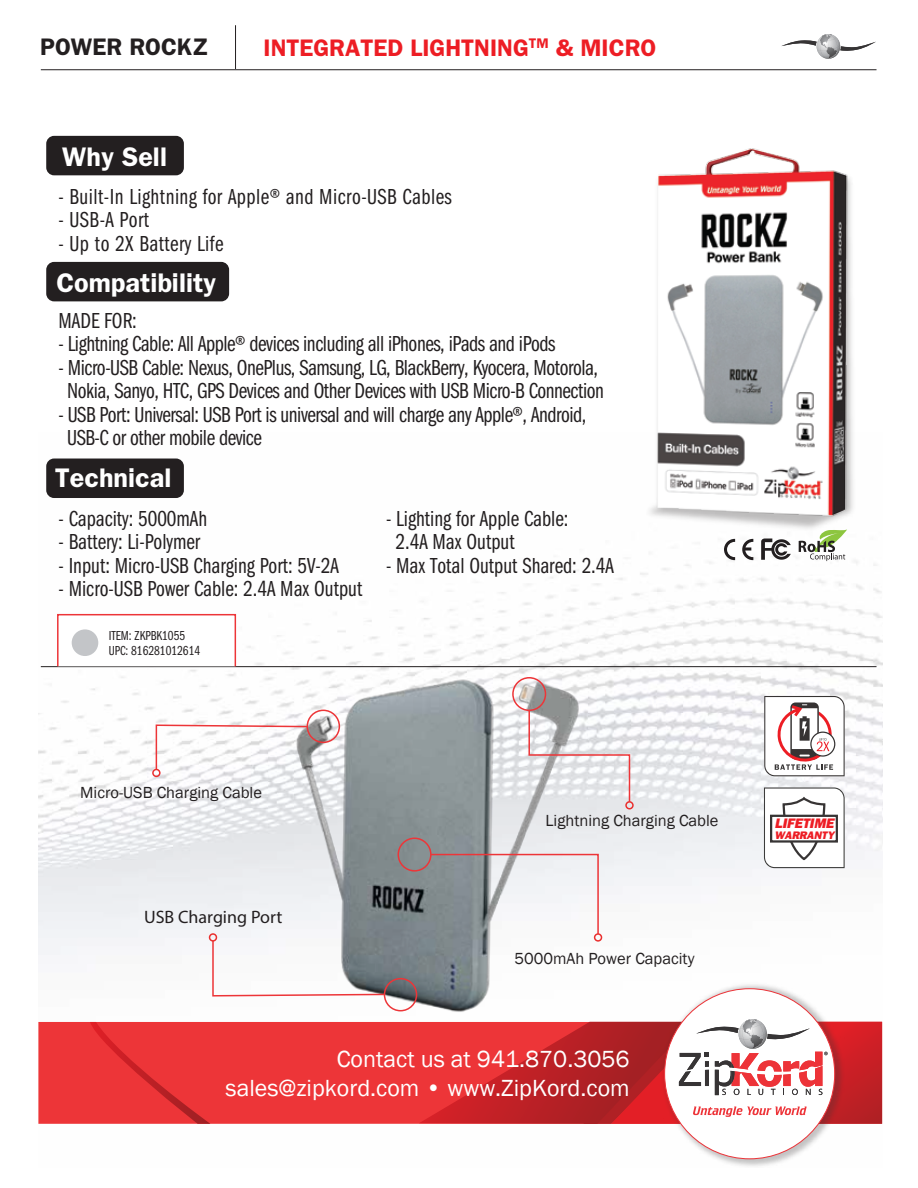
<style>
.page{position:relative;width:918px;height:1188px;background:#fff}
.page>*{position:absolute;margin:0;border:0;box-sizing:border-box;transform-origin:0 0}
.t1{font:600 27px "Franklin Gothic";color:#fff}
.t2{font:24px/28.8px "Franklin Gothic";color:#fff;text-align:right}
.t3{font:600 24px "Franklin Gothic";color:#ed1d24}
.t4{font:600 24px "Franklin Gothic";color:#231f20}
.t5{font:22.5px/23.4px "Franklin Gothic Book Cmpr";letter-spacing:-.02em;color:#231f20;text-align:center}
.t6{font:22.5px/23.4px "Franklin Gothic Book Cmpr";color:#231f20}
.t7{font:22.5px "Franklin Gothic Book Cmpr";letter-spacing:.02em;color:#231f20}
.t8{font:18px "Myriad Pro";color:#231f20}
.t9{font:16.5px "Franklin Gothic";color:#231f20}
.t10{font:italic 800 13.8px "Franklin Gothic";color:#ed1d24}
.t11{font:13.5px/14.4px "Franklin Gothic Book Cmpr";color:#231f20}
.t12{font:italic 800 10.95px "Franklin Gothic";color:#ed1d24}
</style>
<div class="page">
<img style="left:38px;top:458px;width:844px;height:564px">
<img style="left:228px;top:642px;width:384px;height:380px">
<svg style="left:764px;top:787px;width:81px;height:81px"></svg>
<div style="left:770px;top:815px;width:68px;height:28px;background:#fff;border:2px solid #373434"></div>
<div style="left:307px;top:710px;width:33px;height:33px;border:2px solid #ed3538;border-radius:50%"></div>
<svg style="left:155px;top:724px;width:154px;height:47px"></svg>
<div style="left:512px;top:677px;width:34px;height:34px;border:2px solid #ed3538;border-radius:50%"></div>
<div style="left:152px;top:769px;width:9px;height:8px;border:2px solid #ea2f2e;border-radius:50%"></div>
<div style="left:625px;top:801px;width:9px;height:9px;border:2px solid #ea2f2e;border-radius:50%"></div>
<svg style="left:528px;top:709px;width:103px;height:94px"></svg>
<div style="left:398px;top:838px;width:34px;height:34px;border:2px solid #ed3538;border-radius:50%"></div>
<div style="left:594px;top:933px;width:8px;height:9px;border:2px solid #ea2f2e;border-radius:50%"></div>
<svg style="left:429px;top:853px;width:171px;height:83px"></svg>
<svg style="left:764px;top:696px;width:81px;height:80px"></svg>
<div style="left:384px;top:978px;width:33px;height:33px;border:2px solid #ed3538;border-radius:50%"></div>
<svg style="left:212px;top:939px;width:174px;height:58px"></svg>
<div style="left:209px;top:933px;width:8px;height:9px;border:2px solid #ea2f2e;border-radius:50%"></div>
<hr style="left:41px;top:69px;width:836px;height:1px;background:#231f20">
<hr style="left:41px;top:666px;width:836px;height:1px;background:#231f20">
<svg style="left:781px;top:34px;width:95px;height:25px"></svg>
<div style="left:38px;top:1022px;width:844px;height:102px;background:#ed3538"></div>
<svg style="left:90px;top:1022px;width:120px;height:102px"></svg>
<img style="left:612px;top:933px;width:270px;height:233px">
<div style="left:664px;top:988px;width:171px;height:171px;background:#fff;border:1px solid #ed3338;border-radius:50%"></div>
<svg style="left:419px;top:1019px;width:463px;height:105px"></svg>
<hr style="left:235px;top:25px;width:1px;height:44px;background:#231f20">
<img style="left:594px;top:551px;width:288px;height:28px">
<div style="left:46px;top:136px;width:138px;height:39px;background:#231f20;border-radius:8px"></div>
<div style="left:46px;top:459px;width:138px;height:39px;background:#231f20;border-radius:8px"></div>
<div style="left:57px;top:614px;width:179px;height:53px;background:#fff;border:2px solid #ed3538"></div>
<div style="left:46px;top:262px;width:183px;height:39px;background:#231f20;border-radius:8px"></div>
<div style="left:72px;top:629px;width:26px;height:27px;background:#c3c5c8;border-radius:50%"></div>
<img style="left:538px;top:148px;width:344px;height:403px">
<svg style="left:799px;top:529px;width:48px;height:32px"></svg>
<svg style="left:724px;top:539px;width:11px;height:21px"></svg>
<svg style="left:742px;top:539px;width:11px;height:21px"></svg>
<svg style="left:761px;top:539px;width:30px;height:21px"></svg>
<p class="t4" style="left:40px;top:33px;width:169px">POWER ROCKZ</p>
<p class="t1" style="left:62px;top:140px;width:106px">Why Sell</p>
<p class="t3" style="left:264px;top:34px;width:394px">INTEGRATED LIGHTNING<sup>TM</sup> &amp; MICRO</p>
<p class="t7" style="left:58px;top:184px;width:395px">- Built-In Lightning for Apple® and Micro-USB Cables</p>
<p class="t5" style="left:58px;top:209px;width:92px">- USB-A Port</p>
<p class="t7" style="left:58px;top:231px;width:166px">- Up to 2X Battery Life</p>
<p class="t1" style="left:56px;top:266px;width:161px">Compatibility</p>
<p class="t5" style="left:58px;top:309px;width:80px">MADE FOR:</p>
<p class="t5" style="left:58px;top:333px;width:499px">- Lightning Cable: All Apple® devices including all iPhones, iPads and iPods</p>
<p class="t5" style="left:58px;top:356px;width:547px">- Micro-USB Cable: Nexus, OnePlus, Samsung, LG, BlackBerry, Kyocera, Motorola,<br>Nokia, Sanyo, HTC, GPS Devices and Other Devices with USB Micro-B Connection</p>
<p class="t5" style="left:67px;top:403px;width:521px;text-align:left;text-indent:-9px">- USB Port: Universal: USB Port is universal and will charge any Apple®, Android,<br>USB-C or other mobile device</p>
<p class="t1" style="left:55px;top:462px;width:118px">Technical</p>
<p class="t6" style="left:58px;top:507px;width:150px">- Capacity: 5000mAh</p>
<p class="t6" style="left:58px;top:531px;width:143px">- Battery: Li-Polymer</p>
<p class="t6" style="left:58px;top:554px;width:282px">- Input: Micro-USB Charging Port: 5V-2A</p>
<p class="t6" style="left:58px;top:578px;width:305px">- Micro-USB Power Cable: 2.4A Max Output</p>
<p class="t11" style="left:109px;top:629px;width:93px">ITEM: ZKPBK1055<br>UPC: 816281012614</p>
<p class="t6" style="left:396px;top:507px;width:174px;text-indent:-10px">- Lighting for Apple Cable:<br>2.4A Max Output</p>
<p class="t6" style="left:386px;top:554px;width:229px">- Max Total Output Shared: 2.4A</p>
<p class="t9" style="left:80px;top:782px;width:183px">Micro-USB Charging Cable</p>
<p class="t8" style="left:144px;top:906px;width:140px">USB Charging Port</p>
<p class="t9" style="left:546px;top:811px;width:175px">Lightning Charging Cable</p>
<p class="t9" style="left:514px;top:948px;width:182px">5000mAh Power Capacity</p>
<p class="t2" style="left:226px;top:1045px;width:406px">Contact us at 941.870.3056 sales@zipkord.com • www.ZipKord.com</p>
<p class="t10" style="left:775px;top:815px;width:61px">LIFETIME</p>
<p class="t12" style="left:774px;top:829px;width:61px">WARRANTY</p>
</div>
